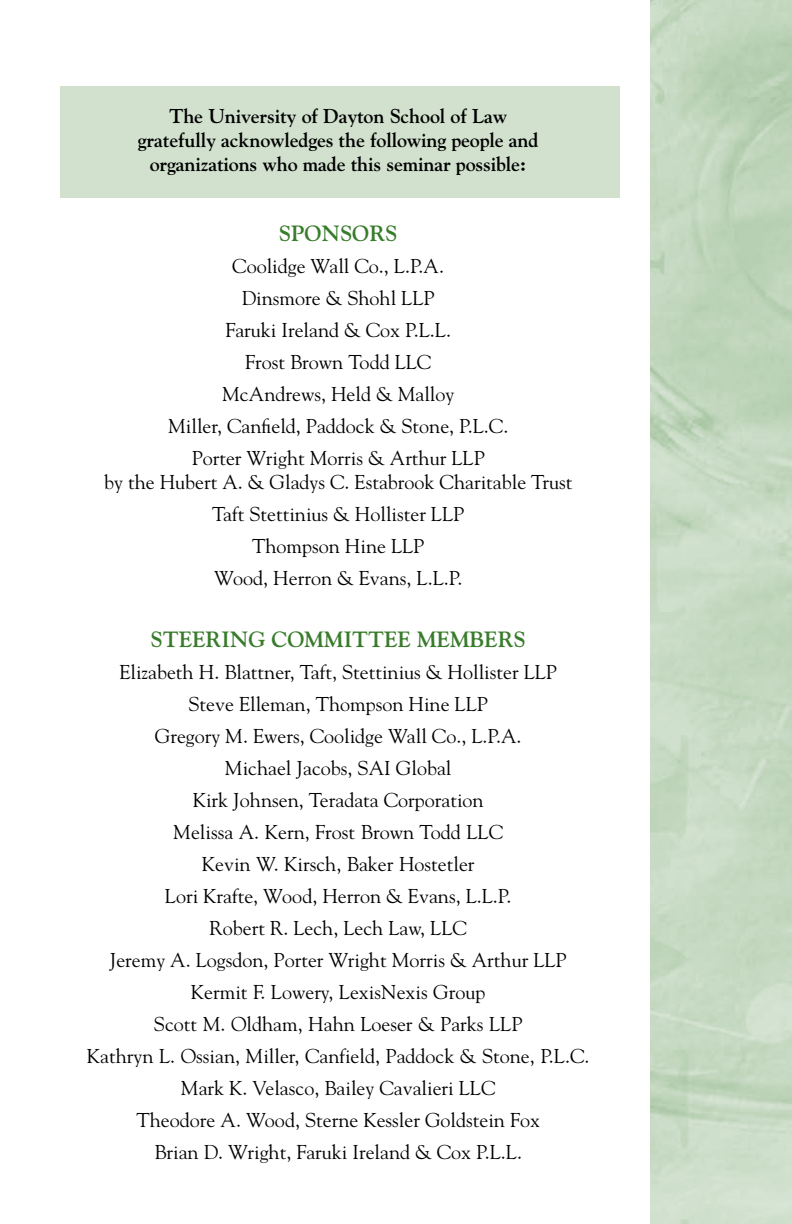
<style>
.page{position:relative;width:792px;height:1224px;background:#fff}
.page>*{position:absolute;margin:0;border:0;box-sizing:border-box;transform-origin:0 0}
.t1{font:700 22px "Goudy";color:#387c2b}
.t2{font:20px/32px "Goudy";color:#000;text-align:center}
.t3{font:700 20px/24px "Goudy";letter-spacing:-.01em;color:#000;text-align:center}
</style>
<div class="page">
<div style="left:60px;top:86px;width:560px;height:112px;background:#d1e1ce"></div>
<p class="t3" style="left:138px;top:104px;width:402px">The University of Dayton School of Law gratefully acknowledges the following people and organizations who made this seminar possible:</p>
<p class="t1" style="left:279px;top:221px;width:120px">SPONSORS</p>
<p class="t2" style="left:168px;top:250px;width:342px">Coolidge Wall Co., L.P.A.<br>Dinsmore &amp; Shohl LLP<br>Faruki Ireland &amp; Cox P.L.L.<br>Frost Brown Todd LLC<br>McAndrews, Held &amp; Malloy<br>Miller, Canfield, Paddock &amp; Stone, P.L.C.<br>Porter Wright Morris &amp; Arthur LLP</p>
<p class="t2" style="left:104px;top:466px;width:470px">by the Hubert A. &amp; Gladys C. Estabrook Charitable Trust Taft Stettinius &amp; Hollister LLP<br>Thompson Hine LLP<br>Wood, Herron &amp; Evans, L.L.P.</p>
<p class="t1" style="left:151px;top:627px;width:154px">Steering Committ</p>
<p class="t1" style="left:384px;top:627px;width:129px">ee Members</p>
<p class="t2" style="left:87px;top:656px;width:504px">Elizabeth H. Blattner, Taft, Stettinius &amp; Hollister LLP<br>Steve Elleman, Thompson Hine LLP<br>Gregory M. Ewers, Coolidge Wall Co., L.P.A.<br>Michael Jacobs, SAI Global<br>Kirk Johnsen, Teradata Corporation<br>Melissa A. Kern, Frost Brown Todd LLC<br>Kevin W. Kirsch, Baker Hostetler<br>Lori Krafte, Wood, Herron &amp; Evans, L.L.P.<br>Robert R. Lech, Lech Law, LLC<br>Jeremy A. Logsdon, Porter Wright Morris &amp; Arthur LLP Kermit F. Lowery, LexisNexis Group<br>Scott M. Oldham, Hahn Loeser &amp; Parks LLP<br>Kathryn L. Ossian, Miller, Canfield, Paddock &amp; Stone, P.L.C.<br>Mark K. Velasco, Bailey Cavalieri LLC<br>Theodore A. Wood, Sterne Kessler Goldstein Fox<br>Brian D. Wright, Faruki Ireland &amp; Cox P.L.L.</p>
</div>
